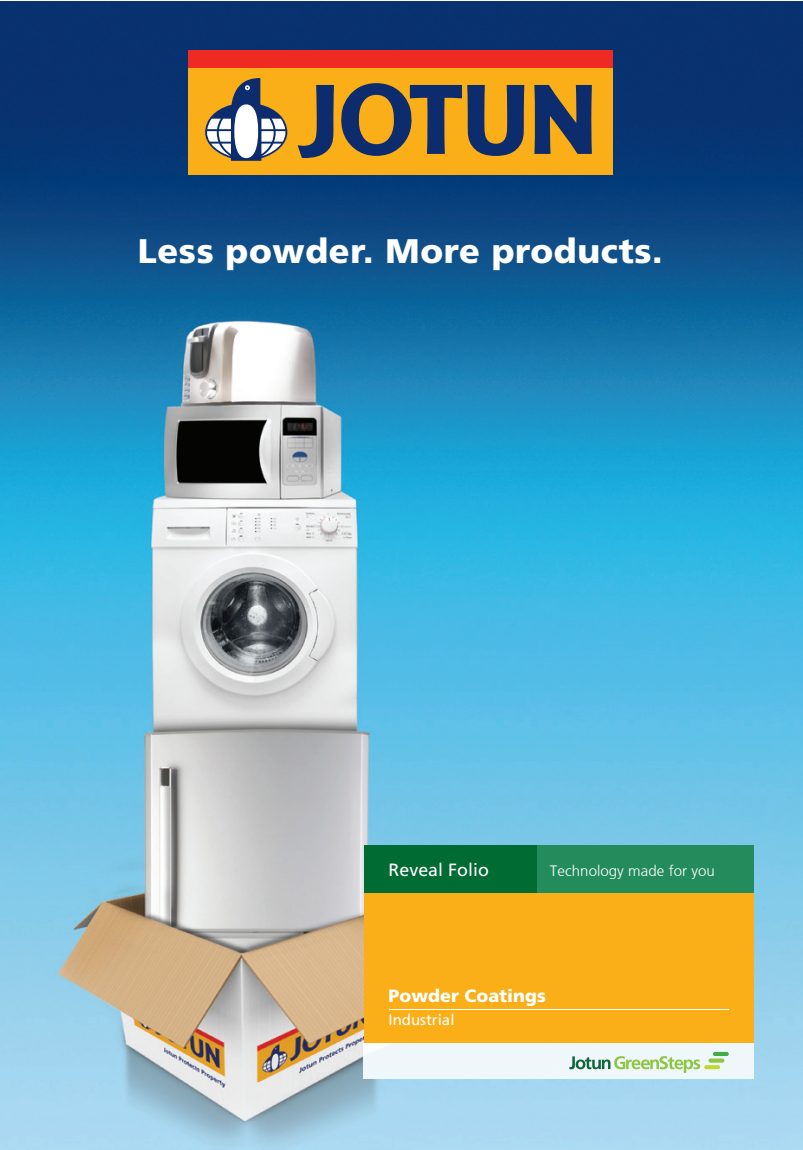
<style>
.page{position:relative;width:803px;height:1150px;background:#fff}
.page>*{position:absolute;margin:0;border:0;box-sizing:border-box;transform-origin:0 0}
.t1{font:900 34.2px "Frutiger";letter-spacing:.02em;color:#fff}
.t2{font:900 17.7px "Frutiger";letter-spacing:.005em;color:#fff}
.t3{font:17.7px "Frutiger";letter-spacing:.005em;color:#fff}
.t4{font:300 15px "Frutiger";letter-spacing:.005em;color:#fff}
.t5{font:15px "Frutiger";color:#fff}
</style>
<div class="page">
<img style="left:0;top:1px;width:802px;height:1148px">
<div style="left:364px;top:889px;width:389px;height:154px;background:#faaf18"></div>
<div style="left:521px;top:844px;width:232px;height:48px;background:#238b5c"></div>
<hr style="left:389px;top:1009px;width:339px;height:1px;background:#fff">
<div style="left:363px;top:844px;width:173px;height:48px;background:#006b32"></div>
<div style="left:364px;top:1043px;width:389px;height:34px;background:#f0f7fb"></div>
<svg style="left:569px;top:1055px;width:131px;height:17px"></svg>
<svg style="left:704px;top:1064px;width:16px;height:5px"></svg>
<svg style="left:708px;top:1058px;width:16px;height:4px"></svg>
<svg style="left:712px;top:1051px;width:16px;height:4px"></svg>
<div style="left:188px;top:68px;width:424px;height:106px;background:#faaf18"></div>
<div style="left:188px;top:50px;width:424px;height:18px;background:#ee2a23"></div>
<svg style="left:297px;top:85px;width:37px;height:73px"></svg>
<svg style="left:534px;top:85px;width:57px;height:69px"></svg>
<svg style="left:341px;top:83px;width:183px;height:73px"></svg>
<svg style="left:205px;top:78px;width:82px;height:83px"></svg>
<p class="t1" style="left:138px;top:230px;width:526px">Less powder. More products.</p>
<p class="t3" style="left:388px;top:859px;width:102px">Reveal Folio</p>
<p class="t4" style="left:550px;top:861px;width:166px">Technology made for you</p>
<p class="t2" style="left:388px;top:985px;width:159px">Powder Coatings</p>
<p class="t5" style="left:388px;top:1011px;width:67px">Industrial</p>
</div>
